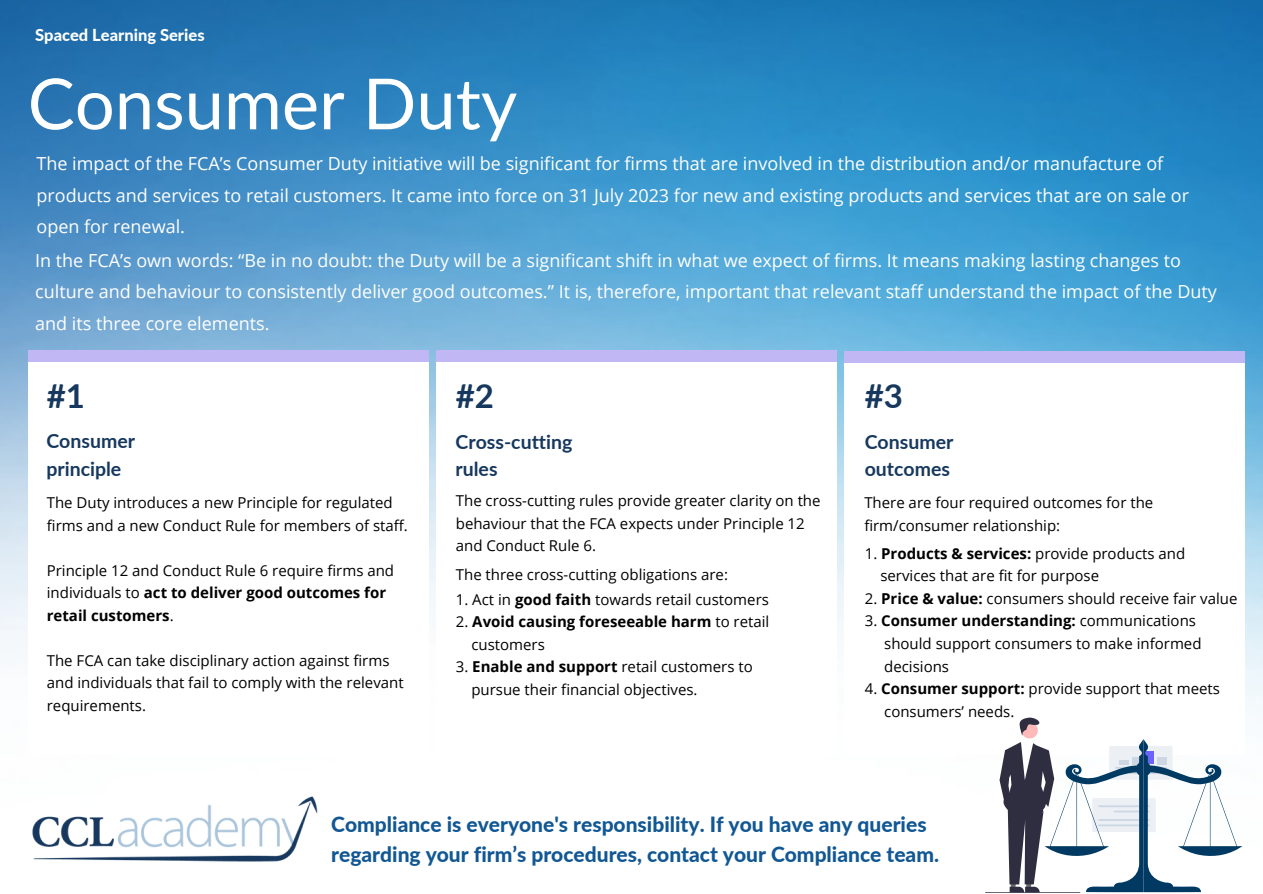
<style>
.page{position:relative;width:1263px;height:894px;background:#fff}
.page>*{position:absolute;margin:0;border:0;box-sizing:border-box;transform-origin:0 0}
.t1{font:70.5px "Lato";color:#fff}
.t2{font:700 33px "Lato";color:#17385e}
.t3{font:800 21px/29.2px "Lato";color:#115793}
.t4{font:700 19.5px "Lato";color:#17385e}
.t5{font:18px/31.5px "Open Sans";color:#fff}
.t6{font:800 16.5px "Lato";color:#fff}
.t7{font:15px/22.5px "Open Sans";color:#000}
.t8{font:700 15px "Open Sans";color:#000}
.s1{font-weight:700}
.s2{font-weight:400}
</style>
<div class="page">
<img style="left:0;top:0;width:1263px;height:893px">
<div style="left:28px;top:352px;width:401px;height:402px;background:#fff"></div>
<div style="left:844px;top:352px;width:401px;height:402px;background:#fff"></div>
<img style="left:28px;top:790px;width:293px;height:76px">
<div style="left:436px;top:352px;width:401px;height:403px;background:#fff"></div>
<div style="left:28px;top:350px;width:401px;height:11px;background:#c1b7f4"></div>
<div style="left:436px;top:351px;width:401px;height:11px;background:#c1b7f4"></div>
<div style="left:844px;top:351px;width:401px;height:11px;background:#c1b7f4"></div>
<hr style="left:985px;top:891px;width:95px;height:1px;background:#3f3d56">
<svg style="left:999px;top:717px;width:243px;height:175px"></svg>
<div style="left:1055px;top:462px;width:187px;height:267px;background:#fff"></div>
<p class="t6" style="left:35px;top:25px;width:171px">Spaced Learning Series</p>
<p class="t1" style="left:28px;top:60px;width:491px">Consumer Duty</p>
<p class="t5" style="left:37px;top:147px;width:1154px">The impact of the FCA’s Consumer Duty initiative will be significant for firms that are involved in the distribution and/or manufacture of products and services to retail customers. It came into force on 31 July 2023 for new and existing products and services that are on sale or open for renewal.</p>
<p class="t5" style="left:35px;top:244px;width:1183px">In the FCA’s own words: “Be in no doubt: the Duty will be a significant shift in what we expect of firms. It means making lasting changes to culture and behaviour to consistently deliver good outcomes.” It is, therefore, important that relevant staff understand the impact of the Duty and its three core elements.</p>
<p class="t2" style="left:47px;top:375px;width:40px">#1</p>
<p class="t4" style="left:46px;top:429px;width:90px">Consumer</p>
<p class="t4" style="left:46px;top:456px;width:76px">principle</p>
<p class="t7" style="left:47px;top:491px;width:363px">The Duty introduces a new Principle for regulated firms and a new Conduct Rule for members of staff.</p>
<p class="t7" style="left:47px;top:558px;width:349px">Principle 12 and Conduct Rule 6 require firms and individuals to <span class="s1">act to deliver good outcomes for retail customers</span>.</p>
<p class="t7" style="left:47px;top:648px;width:358px">The FCA can take disciplinary action against firms and individuals that fail to comply with the relevant requirements.</p>
<p class="t2" style="left:456px;top:375px;width:40px">#2</p>
<p class="t4" style="left:455px;top:429px;width:118px">Cross-cutting</p>
<p class="t4" style="left:455px;top:456px;width:44px">rules</p>
<p class="t7" style="left:456px;top:489px;width:366px">The cross-cutting rules provide greater clarity on the behaviour that the FCA expects under Principle 12 and Conduct Rule 6.</p>
<p class="t7" style="left:456px;top:562px;width:274px">The three cross-cutting obligations are:</p>
<p class="t7" style="left:456px;top:587px;width:315px">1. Act in <span class="s1">good faith</span> towards retail customers</p>
<p class="t8" style="left:456px;top:610px;width:315px"><span class="s2">2.</span> Avoid causing foreseeable harm <span class="s2">to retail</span></p>
<p class="t7" style="left:471px;top:632px;width:75px">customers</p>
<p class="t7" style="left:456px;top:654px;width:298px">3. <span class="s1">Enable and support</span> retail customers to</p>
<p class="t7" style="left:471px;top:677px;width:228px">pursue their financial objectives.</p>
<p class="t2" style="left:865px;top:375px;width:40px">#3</p>
<p class="t4" style="left:865px;top:429px;width:90px">Consumer</p>
<p class="t4" style="left:865px;top:456px;width:87px">outcomes</p>
<p class="t7" style="left:864px;top:491px;width:290px">There are four required outcomes for the firm/consumer relationship:</p>
<p class="t7" style="left:865px;top:541px;width:322px">1. <span class="s1">Products &amp; services:</span> provide products and</p>
<p class="t7" style="left:880px;top:564px;width:220px">services that are fit for purpose</p>
<p class="t7" style="left:865px;top:586px;width:374px">2. <span class="s1">Price &amp; value:</span> consumers should receive fair value</p>
<p class="t8" style="left:865px;top:610px;width:333px"><span class="s2">3.</span> Consumer understanding: <span class="s2">communications</span></p>
<p class="t7" style="left:884px;top:631px;width:319px">should support consumers to make informed</p>
<p class="t7" style="left:884px;top:654px;width:66px">decisions</p>
<p class="t7" style="left:865px;top:676px;width:357px">4. <span class="s1">Consumer support:</span> provide support that meets</p>
<p class="t7" style="left:884px;top:699px;width:132px">consumers’ needs.</p>
<p class="t3" style="left:331px;top:809px;width:609px">Compliance is everyone's responsibility. If you have any queries regarding your firm’s procedures, contact your Compliance team.</p>
</div>
